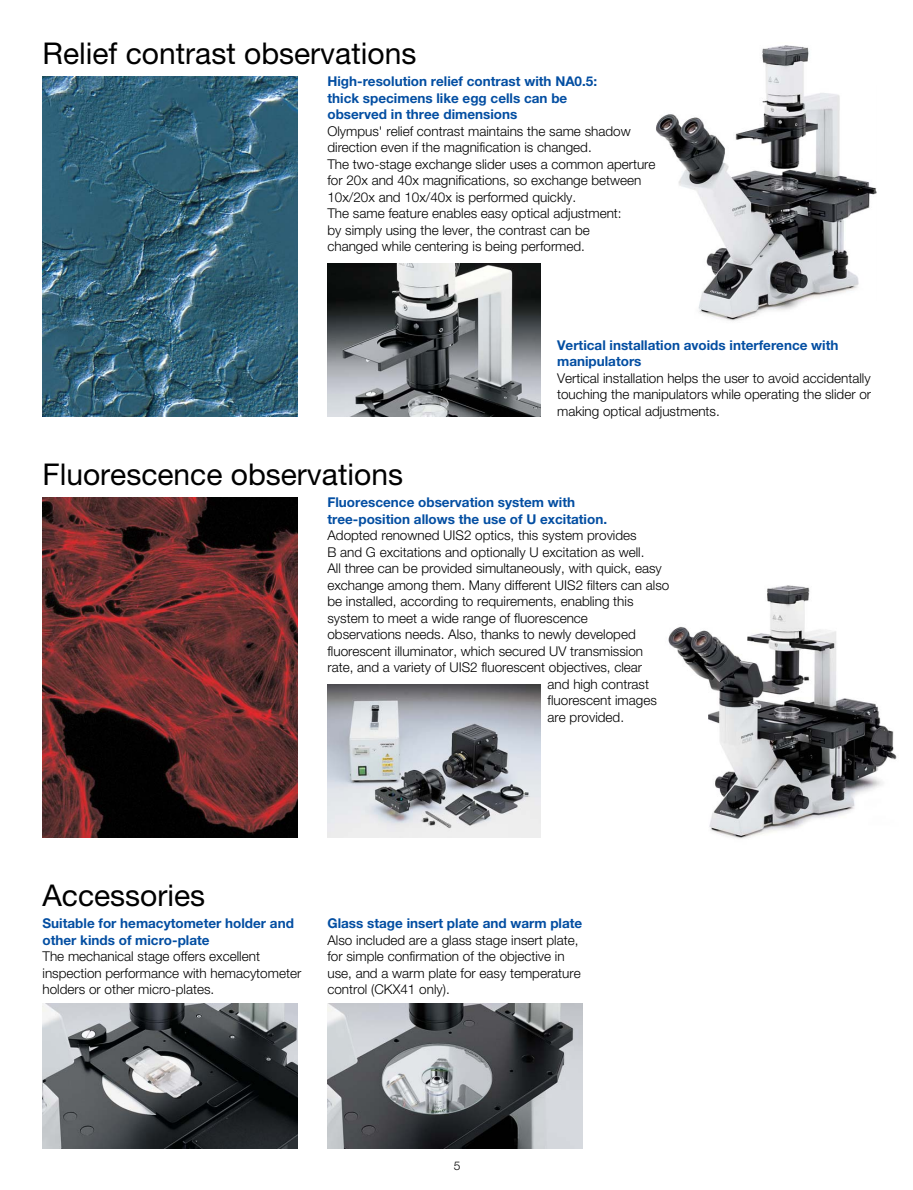
<style>
.page{position:relative;width:913px;height:1190px;background:#fff}
.page>*{position:absolute;margin:0;border:0;box-sizing:border-box;transform-origin:0 0}
.t1{font:30px "Helvetica Neue";color:#000}
.t2{font:300 13.5px/16.5px "Helvetica Neue";color:#000}
.t3{font:700 13.5px/16.5px "Helvetica Neue";color:#034ea2}
.t4{font:300 12px "Helvetica Neue";color:#000}
</style>
<div class="page">
<img style="left:668px;top:585px;width:229px;height:254px">
<img style="left:43px;top:497px;width:255px;height:341px">
<img style="left:43px;top:77px;width:255px;height:340px">
<img style="left:656px;top:45px;width:220px;height:276px">
<img style="left:327px;top:264px;width:213px;height:153px">
<img style="left:327px;top:1003px;width:256px;height:145px">
<img style="left:43px;top:1003px;width:255px;height:145px">
<img style="left:327px;top:685px;width:213px;height:153px">
<h1 class="t1" style="left:43px;top:43px;width:375px">Relief contrast observations</h1>
<p class="t3" style="left:327px;top:74px;width:271px">High-resolution relief contrast with NA0.5: thick specimens like egg cells can be observed in three dimensions</p>
<p class="t2" style="left:327px;top:124px;width:330px">Olympus' relief contrast maintains the same shadow direction even if the magnification is changed.<br>The two-stage exchange slider uses a common aperture for 20x and 40x magnifications, so exchange between 10x/20x and 10x/40x is performed quickly.<br>The same feature enables easy optical adjustment:<br>by simply using the lever, the contrast can be<br>changed while centering is being performed.</p>
<h1 class="t1" style="left:43px;top:463px;width:362px">Fluorescence observations</h1>
<p class="t3" style="left:557px;top:338px;width:283px">Vertical installation avoids interference with manipulators</p>
<p class="t2" style="left:557px;top:371px;width:315px;text-align:justify">Vertical installation helps the user to avoid accidentally touching the manipulators while operating the slider or making optical adjustments.</p>
<p class="t3" style="left:327px;top:495px;width:281px">Fluorescence observation system with tree-position allows the use of U excitation.</p>
<p class="t2" style="left:327px;top:528px;width:311px">Adopted renowned UIS2 optics, this system provides</p>
<p class="t2" style="left:327px;top:545px;width:318px">B and G excitations and optionally U excitation as well.</p>
<p class="t2" style="left:327px;top:561px;width:336px">All three can be provided simultaneously, with quick, easy</p>
<p class="t2" style="left:327px;top:578px;width:343px">exchange among them. Many different UIS2 filters can also</p>
<p class="t2" style="left:327px;top:594px;width:307px">be installed, according to requirements, enabling this</p>
<p class="t2" style="left:327px;top:611px;width:262px">system to meet a wide range of fluorescence</p>
<p class="t2" style="left:327px;top:627px;width:310px">observations needs. Also, thanks to newly developed</p>
<p class="t2" style="left:327px;top:644px;width:317px">fluorescent illuminator, which secured UV transmission</p>
<p class="t2" style="left:327px;top:660px;width:316px">rate, and a variety of UIS2 fluorescent objectives, clear</p>
<p class="t2" style="left:547px;top:677px;width:103px">and high contrast</p>
<p class="t2" style="left:547px;top:693px;width:111px">fluorescent images</p>
<p class="t2" style="left:547px;top:710px;width:78px">are provided.</p>
<h1 class="t1" style="left:43px;top:884px;width:164px">Accessories</h1>
<p class="t3" style="left:43px;top:916px;width:253px">Suitable for hemacytometer holder and other kinds of micro-plate</p>
<p class="t2" style="left:43px;top:949px;width:260px">The mechanical stage offers excellent inspection performance with hemacytometer holders or other micro-plates.</p>
<p class="t3" style="left:327px;top:916px;width:256px">Glass stage insert plate and warm plate</p>
<p class="t2" style="left:327px;top:933px;width:255px">Also included are a glass stage insert plate, for simple confirmation of the objective in use, and a warm plate for easy temperature control (CKX41 only).</p>
<p class="t4" style="left:454px;top:1161px;width:8px">5</p>
</div>
